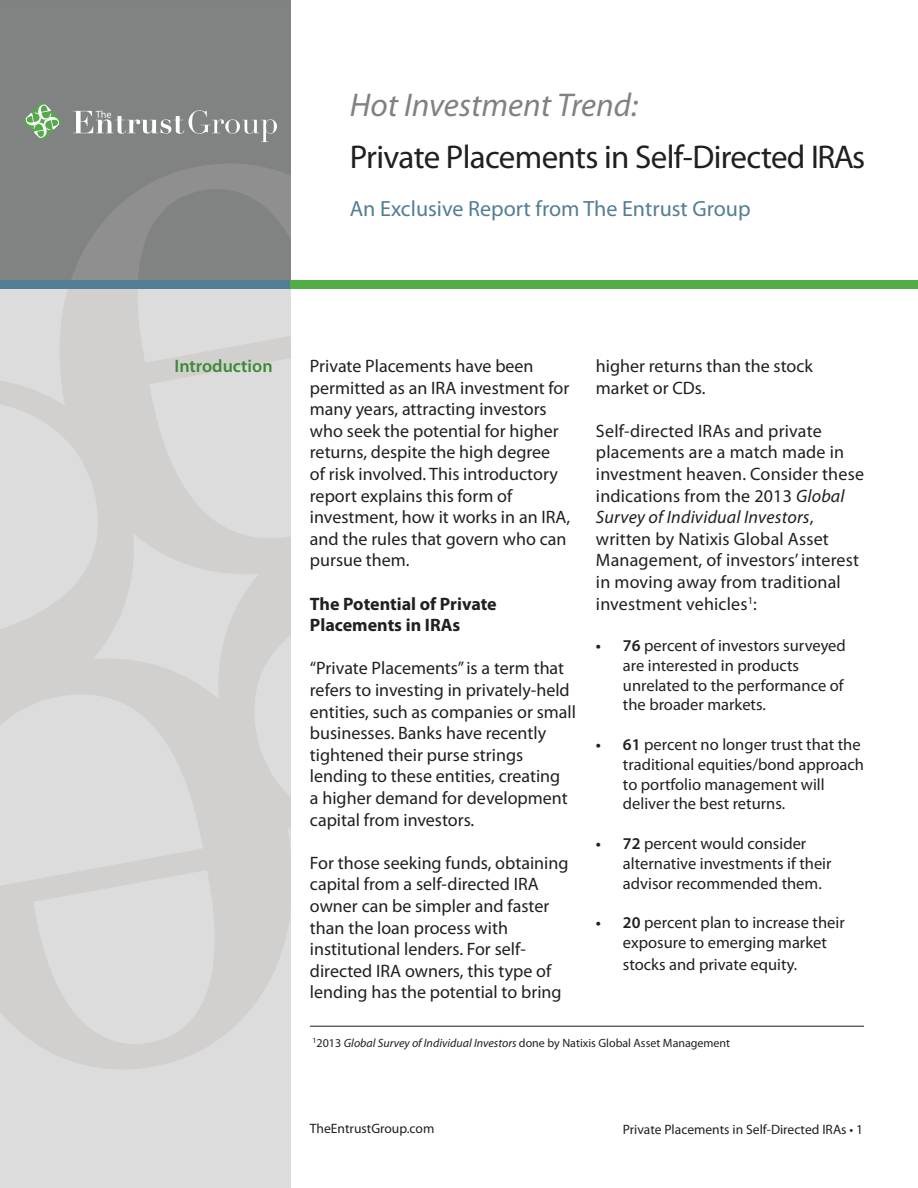
<style>
.page{position:relative;width:918px;height:1188px;background:#fff}
.page>*{position:absolute;margin:0;border:0;box-sizing:border-box;transform-origin:0 0}
.t1{font:33px "Myriad Pro";letter-spacing:-.02em;color:#231f20}
.t2{font:italic 33px "Myriad Pro";color:#808181}
.t3{font:22.05px "Myriad Pro";color:#527e95}
.t4{font:18px/21.6px "Myriad Pro";color:#231f20}
.t5{font:700 18px/21.6px "Myriad Pro";color:#231f20}
.t6{font:600 18px "Myriad Pro";color:#3c8a37}
.t7{font:16.5px/19.8px "Myriad Pro";color:#231f20}
.t8{font:13.65px "Myriad Pro";color:#231f20}
.t9{font:12px "Myriad Pro";color:#231f20}
.s1{font-style:italic}
.s2{font-weight:600}
</style>
<div class="page">
<img style="left:0;top:288px;width:291px;height:900px">
<div style="left:0;top:0;width:291px;height:284px;background:#808181"></div>
<img style="left:42px;top:101px;width:249px;height:179px">
<div style="left:0;top:280px;width:291px;height:8px;background:#527e95"></div>
<div style="left:291px;top:280px;width:627px;height:8px;background:#52ad47"></div>
<hr style="left:310px;top:1026px;width:554px;height:1px;background:#231f20">
<svg style="left:23px;top:102px;width:39px;height:39px"></svg>
<svg style="left:73px;top:110px;width:204px;height:32px"></svg>
<h1 class="t2" style="left:350px;top:84px;width:290px">Hot Investment Trend:</h1>
<h1 class="t1" style="left:350px;top:137px;width:517px">Private Placements in Self-Directed IRAs</h1>
<p class="t3" style="left:350px;top:195px;width:402px">An Exclusive Report from The Entrust Group</p>
<p class="t6" style="left:174px;top:355px;width:100px">Introduction</p>
<p class="t4" style="left:310px;top:355px;width:262px">Private Placements have been permitted as an IRA investment for many years, attracting investors who seek the potential for higher returns, despite the high degree<br>of risk involved. This introductory report explains this form of investment, how it works in an IRA, and the rules that govern who can pursue them.</p>
<p class="t5" style="left:310px;top:592px;width:188px">The Potential of Private<br>Placements in IRAs</p>
<p class="t4" style="left:310px;top:657px;width:268px">“Private Placements” is a term that refers to investing in privately-held entities, such as companies or small businesses. Banks have recently tightened their purse strings lending to these entities, creating<br>a higher demand for development capital from investors.</p>
<p class="t4" style="left:310px;top:852px;width:260px">For those seeking funds, obtaining capital from a self-directed IRA owner can be simpler and faster than the loan process with institutional lenders. For self&shy;directed IRA owners, this type of lending has the potential to bring</p>
<p class="t4" style="left:596px;top:355px;width:219px">higher returns than the stock market or CDs.</p>
<p class="t4" style="left:596px;top:420px;width:270px">Self-directed IRAs and private placements are a match made in investment heaven. Consider these indications from the 2013 <span class="s1">Global<br>Survey of Individual Investors</span>, written by Natixis Global Asset<br>Management, of investors’ interest in moving away from traditional investment vehicles<sup>1</sup>:</p>
<p class="t7" style="left:623px;top:635px;width:224px;text-indent:-27px"><span class="s2">• 76</span> percent of investors surveyed are interested in products unrelated to the performance of the broader markets.</p>
<p class="t7" style="left:623px;top:734px;width:242px;text-indent:-27px"><span class="s2">• 61</span> percent no longer trust that the traditional equities/bond approach to portfolio management will deliver the best returns.</p>
<p class="t7" style="left:623px;top:833px;width:210px;text-indent:-27px"><span class="s2">• 72</span> percent would consider alternative investments if their advisor recommended them.</p>
<p class="t7" style="left:596px;top:913px;width:250px;text-align:center"><span class="s2">• 20</span> percent plan to increase their exposure to emerging market</p>
<p class="t7" style="left:623px;top:954px;width:176px">stocks and private equity.</p>
<p class="t9" style="left:313px;top:1036px;width:419px"><sup>1</sup>2013 <span class="s1">Global Survey of Individual Investors</span> done by Natixis Global Asset Management</p>
<p class="t8" style="left:310px;top:1120px;width:126px">TheEntrustGroup.com</p>
<p class="t8" style="left:623px;top:1121px;width:242px">Private Placements in Self-Directed IRAs • 1</p>
</div>
